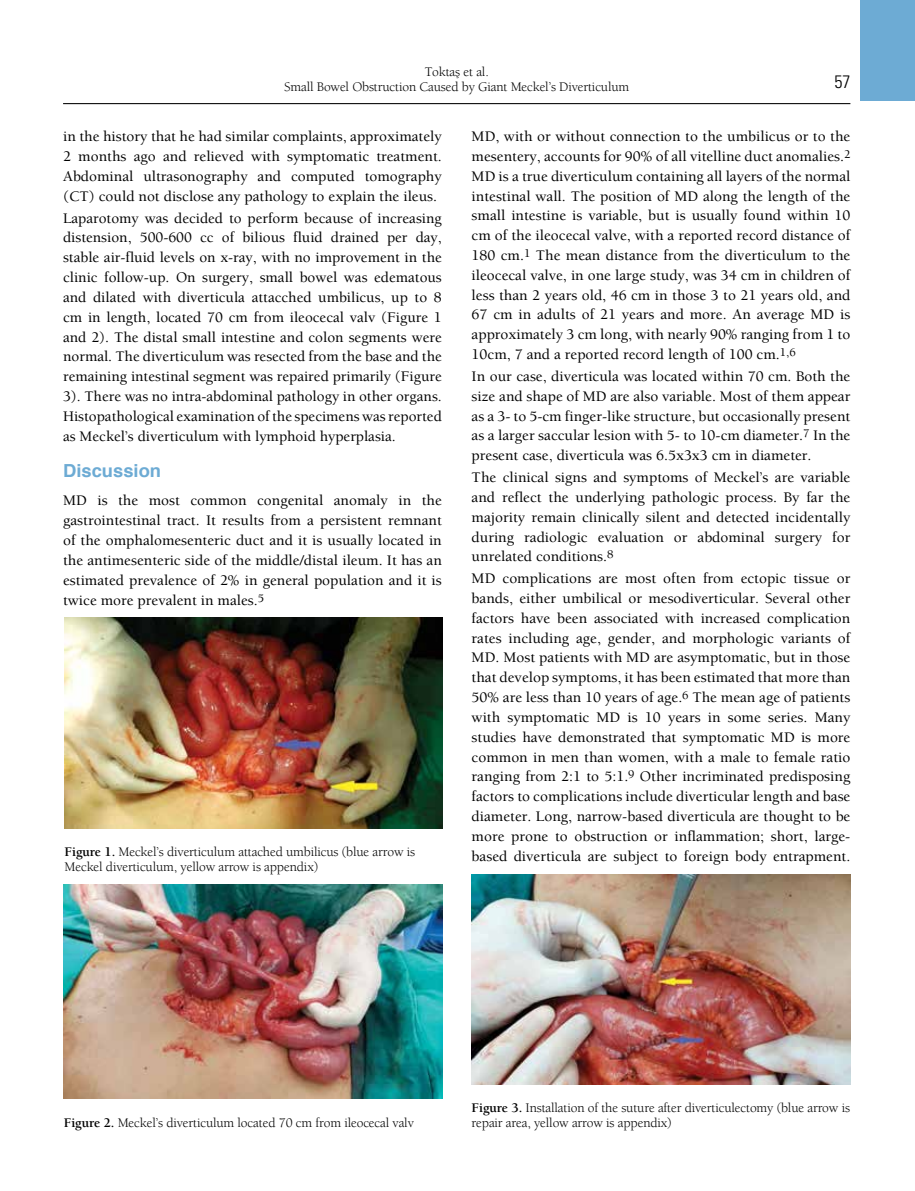
<style>
.page{position:relative;width:915px;height:1191px;background:#fff}
.page>*{position:absolute;margin:0;border:0;box-sizing:border-box;transform-origin:0 0}
.t1{font:700 18px "Helvetica";color:#6dabd4}
.t2{font:18px "Univers Cond Light Tr";color:#000}
.t3{font:500 15px/19.8px "Berkeley";color:#000;text-align:justify}
.t4{font:13.5px/15px "Berkeley";letter-spacing:-.01em;color:#000}
.s1{font-weight:700}
</style>
<div class="page">
<hr style="left:63px;top:103px;width:787px;height:1px;background:#000">
<div style="left:859px;top:0;width:55px;height:101px;background:#6dabd4"></div>
<img style="left:65px;top:618px;width:378px;height:210px">
<img style="left:64px;top:885px;width:378px;height:213px">
<img style="left:471px;top:874px;width:378px;height:210px">
<p class="t4" style="left:284px;top:64px;width:346px;text-align:center">Toktaş et al.<br>Small Bowel Obstruction Caused by Giant Meckel’s Diverticulum</p>
<p class="t3" style="left:63px;top:126px;width:380px">in the history that he had similar complaints, approximately 2 months ago and relieved with symptomatic treatment.<br>Abdominal ultrasonography and computed tomography (CT) could not disclose any pathology to explain the ileus.</p>
<p class="t3" style="left:63px;top:208px;width:380px">Laparotomy was decided to perform because of increasing distension, 500-600 cc of bilious fluid drained per day, stable air-fluid levels on x-ray, with no improvement in the clinic follow-up. On surgery, small bowel was edematous and dilated with diverticula attacched umbilicus, up to 8 cm in length, located 70 cm from ileocecal valv (Figure 1 and 2). The distal small intestine and colon segments were normal. The diverticulum was resected from the base and the remaining intestinal segment was repaired primarily (Figure 3). There was no intra-abdominal pathology in other organs.<br>Histopathological examination of the specimens was reported as Meckel’s diverticulum with lymphoid hyperplasia.</p>
<p class="t1" style="left:63px;top:456px;width:99px">Discussion</p>
<p class="t3" style="left:63px;top:490px;width:380px">MD is the most common congenital anomaly in the gastrointestinal tract. It results from a persistent remnant of the omphalomesenteric duct and it is usually located in the antimesenteric side of the middle/distal ileum. It has an estimated prevalence of 2% in general population and it is twice more prevalent in males.<sup>5</sup></p>
<p class="t2" style="left:834px;top:71px;width:17px">57</p>
<p class="t3" style="left:471px;top:126px;width:380px">MD, with or without connection to the umbilicus or to the mesentery, accounts for 90% of all vitelline duct anomalies.<sup>2<br></sup>MD is a true diverticulum containing all layers of the normal intestinal wall. The position of MD along the length of the small intestine is variable, but is usually found within 10 cm of the ileocecal valve, with a reported record distance of 180 cm.<sup>1</sup> The mean distance from the diverticulum to the ileocecal valve, in one large study, was 34 cm in children of less than 2 years old, 46 cm in those 3 to 21 years old, and 67 cm in adults of 21 years and more. An average MD is approximately 3 cm long, with nearly 90% ranging from 1 to 10cm, 7 and a reported record length of 100 cm.<sup>1,6</sup></p>
<p class="t3" style="left:471px;top:366px;width:380px">In our case, diverticula was located within 70 cm. Both the size and shape of MD are also variable. Most of them appear as a 3- to 5-cm finger-like structure, but occasionally present as a larger saccular lesion with 5- to 10-cm diameter.<sup>7</sup> In the present case, diverticula was 6.5x3x3 cm in diameter.</p>
<p class="t3" style="left:471px;top:467px;width:380px">The clinical signs and symptoms of Meckel’s are variable and reflect the underlying pathologic process. By far the majority remain clinically silent and detected incidentally during radiologic evaluation or abdominal surgery for unrelated conditions.<sup>8</sup></p>
<p class="t3" style="left:471px;top:568px;width:380px">MD complications are most often from ectopic tissue or bands, either umbilical or mesodiverticular. Several other factors have been associated with increased complication rates including age, gender, and morphologic variants of MD. Most patients with MD are asymptomatic, but in those that develop symptoms, it has been estimated that more than 50% are less than 10 years of age.<sup>6</sup> The mean age of patients with symptomatic MD is 10 years in some series. Many studies have demonstrated that symptomatic MD is more common in men than women, with a male to female ratio ranging from 2:1 to 5:1.<sup>9</sup> Other incriminated predisposing factors to complications include diverticular length and base diameter. Long, narrow-based diverticula are thought to be more prone to obstruction or inflammation; short, large&shy;based diverticula are subject to foreign body entrapment.</p>
<p class="t4" style="left:65px;top:844px;width:352px"><span class="s1">Figure 1.</span> Meckel’s diverticulum attached umbilicus (blue arrow is<br>Meckel diverticulum, yellow arrow is appendix)</p>
<p class="t4" style="left:64px;top:1115px;width:351px"><span class="s1">Figure 2.</span> Meckel’s diverticulum located 70 cm from ileocecal valv</p>
<p class="t4" style="left:471px;top:1100px;width:380px"><span class="s1">Figure 3.</span> Installation of the suture after diverticulectomy (blue arrow is repair area, yellow arrow is appendix)</p>
</div>
